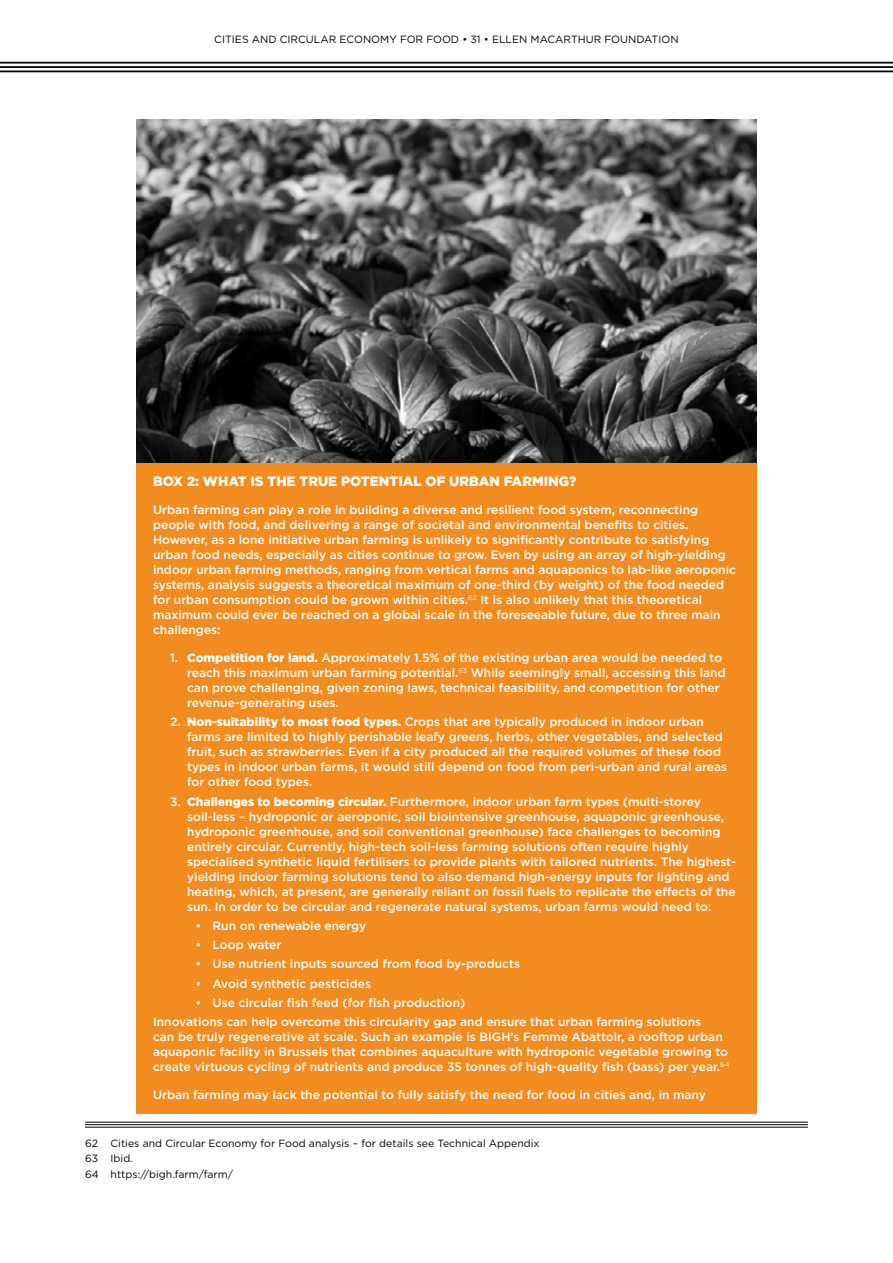
<style>
.page{position:relative;width:893px;height:1263px;background:#fff}
.page>*{position:absolute;margin:0;border:0;box-sizing:border-box;transform-origin:0 0}
.t1{font:900 13.5px "Gotham";color:#fff}
.t2{font:500 12px/15px "Gotham";color:#fff}
.t3{font:10.5px/15.6px "Gotham";color:#000}
.s1{font-weight:900}
</style>
<div class="page">
<hr style="left:0;top:62px;width:893px;height:2px;background:#000">
<hr style="left:0;top:66px;width:893px;height:2px;background:#000">
<hr style="left:0;top:71px;width:893px;height:1px;background:#000">
<div style="left:136px;top:463px;width:621px;height:39px;background:#f28b20"></div>
<div style="left:136px;top:492px;width:621px;height:622px;background:#f28c21"></div>
<img style="left:136px;top:119px;width:621px;height:343px">
<hr style="left:85px;top:1122px;width:723px;height:1px;background:#000">
<hr style="left:85px;top:1124px;width:723px;height:1px;background:#000">
<hr style="left:85px;top:1127px;width:723px;height:1px;background:#000">
<p class="t3" style="left:214px;top:31px;width:466px">CITIES AND CIRCULAR ECONOMY FOR FOOD • 31 • ELLEN MACARTHUR FOUNDATION</p>
<p class="t1" style="left:153px;top:472px;width:425px">BOX 2: WHAT IS THE TRUE POTENTIAL OF URBAN FARMING?</p>
<p class="t2" style="left:153px;top:502px;width:584px">Urban farming can play a role in building a diverse and resilient food system, reconnecting people with food, and delivering a range of societal and environmental benefits to cities.<br>However, as a lone initiative urban farming is unlikely to significantly contribute to satisfying urban food needs, especially as cities continue to grow. Even by using an array of high-yielding indoor urban farming methods, ranging from vertical farms and aquaponics to lab-like aeroponic systems, analysis suggests a theoretical maximum of one-third (by weight) of the food needed for urban consumption could be grown within cities.<sup>62</sup> It is also unlikely that this theoretical maximum could ever be reached on a global scale in the foreseeable future, due to three main challenges:</p>
<p class="t2" style="left:187px;top:650px;width:540px;text-indent:-17px">1. <span class="s1">Competition for land.</span> Approximately 1.5% of the existing urban area would be needed to reach this maximum urban farming potential.<sup>63</sup> While seemingly small, accessing this land can prove challenging, given zoning laws, technical feasibility, and competition for other revenue-generating uses.</p>
<p class="t2" style="left:187px;top:714px;width:541px;text-indent:-17px">2. <span class="s1">Non-suitability to most food types.</span> Crops that are typically produced in indoor urban farms are limited to highly perishable leafy greens, herbs, other vegetables, and selected fruit, such as strawberries. Even if a city produced all the required volumes of these food types in indoor urban farms, it would still depend on food from peri-urban and rural areas for other food types.</p>
<p class="t2" style="left:187px;top:794px;width:550px;text-indent:-17px">3. <span class="s1">Challenges to becoming circular.</span> Furthermore, indoor urban farm types (multi-storey soil-less – hydroponic or aeroponic, soil biointensive greenhouse, aquaponic greenhouse, hydroponic greenhouse, and soil conventional greenhouse) face challenges to becoming entirely circular. Currently, high-tech soil-less farming solutions often require highly specialised synthetic liquid fertilisers to provide plants with tailored nutrients. The highest&shy;yielding indoor farming solutions tend to also demand high-energy inputs for lighting and heating, which, at present, are generally reliant on fossil fuels to replicate the effects of the sun. In order to be circular and regenerate natural systems, urban farms would need to:</p>
<p class="t2" style="left:196px;top:918px;width:172px">• Run on renewable energy</p>
<p class="t2" style="left:196px;top:937px;width:87px">• Loop water</p>
<p class="t2" style="left:196px;top:956px;width:326px">• Use nutrient inputs sourced from food by-products</p>
<p class="t2" style="left:196px;top:976px;width:177px">• Avoid synthetic pesticides</p>
<p class="t2" style="left:153px;top:993px;width:550px;line-height:19.2px;text-indent:43px">• Use circular fish feed (for fish production)<br>Innovations can help overcome this circularity gap and ensure that urban farming solutions</p>
<p class="t2" style="left:153px;top:1029px;width:578px">can be truly regenerative at scale. Such an example is BIGH’s Femme Abattoir, a rooftop urban aquaponic facility in Brussels that combines aquaculture with hydroponic vegetable growing to create virtuous cycling of nutrients and produce 35 tonnes of high-quality fish (bass) per year.<sup>64</sup></p>
<p class="t2" style="left:153px;top:1087px;width:554px">Urban farming may lack the potential to fully satisfy the need for food in cities and, in many</p>
<p class="t3" style="left:85px;top:1135px;width:456px">62 Cities and Circular Economy for Food analysis – for details see Technical Appendix<br>63 Ibid.<br>64 https://bigh.farm/farm/</p>
</div>
